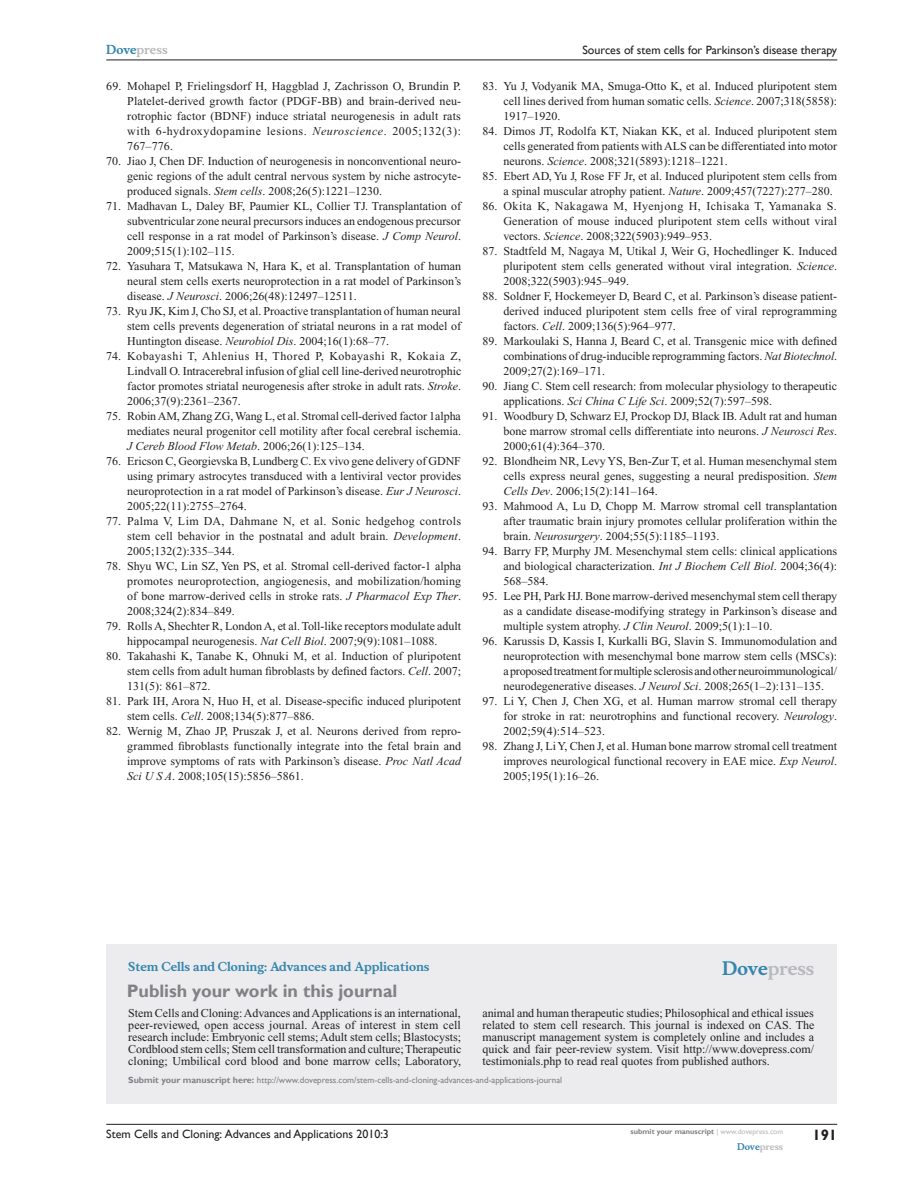
<style>
.page{position:relative;width:918px;height:1188px;background:#fff}
.page>*{position:absolute;margin:0;border:0;box-sizing:border-box;transform-origin:0 0}
.t1{font:700 18px "Gill Sans";color:#808285}
.t2{font:700 18px "Musee";color:#b8b9bc}
.t3{font:700 15px "Gill Sans";color:#231f20}
.t4{font:12px/15px "Times New Roman";color:#231f20;text-align:justify}
.t5{font:12px "Gill Sans";color:#231f20}
.t6{font:700 12px "Musee";color:#3485ae}
.t7{font:700 12px "Musee";color:#b8b9bc}
.t8{font:9px "Gill Sans";color:#808285}
.t9{font:700 9px "Musee";color:#b8b9bc}
.t10{font:700 7.5px "Gill Sans";color:#808285}
.s1{color:#3485ae}
.s2{font-style:italic}
.s3{font-weight:700}
.s4{font-weight:400;color:#b8b9bc}
</style>
<div class="page">
<div style="left:106px;top:944px;width:731px;height:159px;background:#ececee"></div>
<hr style="left:106px;top:1124px;width:731px;height:1px;background:#231f20">
<hr style="left:106px;top:60px;width:731px;height:1px;background:#231f20">
<p class="t7" style="left:106px;top:43px;width:63px"><span class="s1">Dove</span>press</p>
<p class="t4" style="left:127px;top:79px;width:336px;text-indent:-21px">69. Mohapel P, Frielingsdorf H, Haggblad J, Zachrisson O, Brundin P.<br>Platelet-derived growth factor (PDGF-BB) and brain-derived neu&shy;rotrophic factor (BDNF) induce striatal neurogenesis in adult rats with 6-hydroxydopamine lesions. <span class="s2">Neuroscience</span>. 2005;132(3):<br>767–776.</p>
<p class="t4" style="left:127px;top:154px;width:335px;text-indent:-21px">70. Jiao J, Chen DF. Induction of neurogenesis in nonconventional neuro&shy;genic regions of the adult central nervous system by niche astrocyte&shy;produced signals. <span class="s2">Stem cells</span>. 2008;26(5):1221–1230.</p>
<p class="t4" style="left:127px;top:199px;width:335px;text-indent:-21px">71. Madhavan L, Daley BF, Paumier KL, Collier TJ. Transplantation of subventricular zone neural precursors induces an endogenous precursor cell response in a rat model of Parkinson’s disease. <span class="s2">J Comp Neurol</span>.<br>2009;515(1):102–115.</p>
<p class="t4" style="left:127px;top:259px;width:335px;text-indent:-21px">72. Yasuhara T, Matsukawa N, Hara K, et al. Transplantation of human neural stem cells exerts neuroprotection in a rat model of Parkinson’s disease. <span class="s2">J Neurosci</span>. 2006;26(48):12497–12511.</p>
<p class="t4" style="left:127px;top:304px;width:335px;text-indent:-21px">73. Ryu JK, Kim J, Cho SJ, et al. Proactive transplantation of human neural stem cells prevents degeneration of striatal neurons in a rat model of Huntington disease. <span class="s2">Neurobiol Dis</span>. 2004;16(1):68–77.</p>
<p class="t4" style="left:127px;top:349px;width:336px;text-indent:-21px">74. Kobayashi T, Ahlenius H, Thored P, Kobayashi R, Kokaia Z, Lindvall O. Intracerebral infusion of glial cell line-derived neurotrophic factor promotes striatal neurogenesis after stroke in adult rats. <span class="s2">Stroke</span>.<br>2006;37(9):2361–2367.</p>
<p class="t4" style="left:127px;top:409px;width:335px;text-indent:-21px">75. Robin AM, Zhang ZG, Wang L, et al. Stromal cell-derived factor 1alpha mediates neural progenitor cell motility after focal cerebral ischemia.<br><span class="s2">J Cereb Blood Flow Metab</span>. 2006;26(1):125–134.</p>
<p class="t4" style="left:127px;top:454px;width:335px;text-indent:-21px">76. Ericson C, Georgievska B, Lundberg C. Ex vivo gene delivery of GDNF using primary astrocytes transduced with a lentiviral vector provides neuroprotection in a rat model of Parkinson’s disease. <span class="s2">Eur J Neurosci</span>.<br>2005;22(11):2755–2764.</p>
<p class="t4" style="left:127px;top:514px;width:335px;text-indent:-21px">77. Palma V, Lim DA, Dahmane N, et al. Sonic hedgehog controls stem cell behavior in the postnatal and adult brain. <span class="s2">Development</span>.<br>2005;132(2):335–344.</p>
<p class="t4" style="left:127px;top:559px;width:336px;text-indent:-21px">78. Shyu WC, Lin SZ, Yen PS, et al. Stromal cell-derived factor-1 alpha promotes neuroprotection, angiogenesis, and mobilization/homing of bone marrow-derived cells in stroke rats. <span class="s2">J Pharmacol Exp Ther</span>.<br>2008;324(2):834–849.</p>
<p class="t4" style="left:106px;top:619px;width:356px;text-align:center">79. Rolls A, Shechter R, London A, et al. Toll-like receptors modulate adult hippocampal neurogenesis. <span class="s2">Nat Cell Biol</span>. 2007;9(9):1081–1088.</p>
<p class="t4" style="left:127px;top:649px;width:335px;text-indent:-21px">80. Takahashi K, Tanabe K, Ohnuki M, et al. Induction of pluripotent stem cells from adult human fibroblasts by defined factors. <span class="s2">Cell</span>. 2007; 131(5): 861–872.</p>
<p class="t4" style="left:127px;top:694px;width:335px;text-indent:-21px">81. Park IH, Arora N, Huo H, et al. Disease-specific induced pluripotent stem cells. <span class="s2">Cell</span>. 2008;134(5):877–886.</p>
<p class="t4" style="left:127px;top:724px;width:335px;text-indent:-21px">82. Wernig M, Zhao JP, Pruszak J, et al. Neurons derived from repro&shy;grammed fibroblasts functionally integrate into the fetal brain and improve symptoms of rats with Parkinson’s disease. <span class="s2">Proc Natl Acad Sci U S A</span>. 2008;105(15):5856–5861.</p>
<p class="t5" style="left:582px;top:43px;width:256px">Sources of stem cells for Parkinson’s disease therapy</p>
<p class="t4" style="left:503px;top:79px;width:335px;text-indent:-21px">83. Yu J, Vodyanik MA, Smuga-Otto K, et al. Induced pluripotent stem cell lines derived from human somatic cells. <span class="s2">Science</span>. 2007;318(5858):<br>1917–1920.</p>
<p class="t4" style="left:503px;top:124px;width:335px;text-indent:-21px">84. Dimos JT, Rodolfa KT, Niakan KK, et al. Induced pluripotent stem cells generated from patients with ALS can be differentiated into motor neurons. <span class="s2">Science</span>. 2008;321(5893):1218–1221.</p>
<p class="t4" style="left:503px;top:169px;width:335px;text-indent:-21px">85. Ebert AD, Yu J, Rose FF Jr, et al. Induced pluripotent stem cells from a spinal muscular atrophy patient. <span class="s2">Nature</span>. 2009;457(7227):277–280.</p>
<p class="t4" style="left:503px;top:199px;width:335px;text-indent:-21px">86. Okita K, Nakagawa M, Hyenjong H, Ichisaka T, Yamanaka S.<br>Generation of mouse induced pluripotent stem cells without viral vectors. <span class="s2">Science</span>. 2008;322(5903):949–953.</p>
<p class="t4" style="left:503px;top:244px;width:335px;text-indent:-21px">87. Stadtfeld M, Nagaya M, Utikal J, Weir G, Hochedlinger K. Induced pluripotent stem cells generated without viral integration. <span class="s2">Science</span>.<br>2008;322(5903):945–949.</p>
<p class="t4" style="left:503px;top:289px;width:335px;text-indent:-21px">88. Soldner F, Hockemeyer D, Beard C, et al. Parkinson’s disease patient&shy;derived induced pluripotent stem cells free of viral reprogramming factors. <span class="s2">Cell</span>. 2009;136(5):964–977.</p>
<p class="t4" style="left:503px;top:334px;width:335px;text-indent:-21px">89. Markoulaki S, Hanna J, Beard C, et al. Transgenic mice with defined combinations of drug-inducible reprogramming factors. <span class="s2">Nat Biotechnol</span>.<br>2009;27(2):169–171.</p>
<p class="t4" style="left:503px;top:379px;width:335px;text-indent:-21px">90. Jiang C. Stem cell research: from molecular physiology to therapeutic applications. <span class="s2">Sci China C Life Sci</span>. 2009;52(7):597–598.</p>
<p class="t4" style="left:503px;top:409px;width:335px;text-indent:-21px">91. Woodbury D, Schwarz EJ, Prockop DJ, Black IB. Adult rat and human bone marrow stromal cells differentiate into neurons. <span class="s2">J Neurosci Res</span>.<br>2000;61(4):364–370.</p>
<p class="t4" style="left:503px;top:454px;width:335px;text-indent:-21px">92. Blondheim NR, Levy YS, Ben-Zur T, et al. Human mesenchymal stem cells express neural genes, suggesting a neural predisposition. <span class="s2">Stem Cells Dev</span>. 2006;15(2):141–164.</p>
<p class="t4" style="left:503px;top:499px;width:335px;text-indent:-21px">93. Mahmood A, Lu D, Chopp M. Marrow stromal cell transplantation after traumatic brain injury promotes cellular proliferation within the brain. <span class="s2">Neurosurgery</span>. 2004;55(5):1185–1193.</p>
<p class="t4" style="left:503px;top:544px;width:335px;text-indent:-21px">94. Barry FP, Murphy JM. Mesenchymal stem cells: clinical applications and biological characterization. <span class="s2">Int J Biochem Cell Biol</span>. 2004;36(4):<br>568–584.</p>
<p class="t4" style="left:503px;top:589px;width:335px;text-indent:-21px">95. Lee PH, Park HJ. Bone marrow-derived mesenchymal stem cell therapy as a candidate disease-modifying strategy in Parkinson’s disease and multiple system atrophy. <span class="s2">J Clin Neurol</span>. 2009;5(1):1–10.</p>
<p class="t4" style="left:503px;top:634px;width:335px;text-indent:-21px">96. Karussis D, Kassis I, Kurkalli BG, Slavin S. Immunomodulation and neuroprotection with mesenchymal bone marrow stem cells (MSCs): a proposed treatment for multiple sclerosis and other neuroimmunological/ neurodegenerative diseases. <span class="s2">J Neurol Sci</span>. 2008;265(1–2):131–135.</p>
<p class="t4" style="left:503px;top:694px;width:335px;text-indent:-21px">97. Li Y, Chen J, Chen XG, et al. Human marrow stromal cell therapy for stroke in rat: neurotrophins and functional recovery. <span class="s2">Neurology</span>.<br>2002;59(4):514–523.</p>
<p class="t4" style="left:503px;top:739px;width:335px;text-indent:-21px">98. Zhang J, Li Y, Chen J, et al. Human bone marrow stromal cell treatment improves neurological functional recovery in EAE mice. <span class="s2">Exp Neurol</span>.<br>2005;195(1):16–26.</p>
<p class="t6" style="left:128px;top:959px;width:303px">Stem Cells and Cloning: Advances and Applications</p>
<h1 class="t1" style="left:127px;top:980px;width:272px">Publish your work in this journal</h1>
<h1 class="t2" style="left:722px;top:958px;width:94px"><span class="s1">Dove</span>press</h1>
<p class="t4" style="left:128px;top:1007px;width:335px;line-height:12px">Stem Cells and Cloning: Advances and Applications is an international, peer-reviewed, open access journal. Areas of interest in stem cell research include: Embryonic cell stems; Adult stem cells; Blastocysts; Cordblood stem cells; Stem cell transformation and culture; Therapeutic cloning; Umbilical cord blood and bone marrow cells; Laboratory,</p>
<p class="t4" style="left:482px;top:1007px;width:334px;line-height:12px">animal and human therapeutic studies; Philosophical and ethical issues related to stem cell research. This journal is indexed on CAS. The manuscript management system is completely online and includes a quick and fair peer-review system. Visit http://www.dovepress.com/ testimonials.php to read real quotes from published authors.</p>
<p class="t8" style="left:128px;top:1075px;width:435px"><span class="s3">Submit your manuscript here:</span> http://www.dovepress.com/stem-cells-and-cloning-advances-and-applications-journal</p>
<p class="t5" style="left:106px;top:1127px;width:284px">Stem Cells and Cloning: Advances and Applications 2010:3</p>
<p class="t10" style="left:631px;top:1127px;width:154px">submit your manuscript <span class="s4">| www.dovepress.com</span></p>
<p class="t9" style="left:737px;top:1141px;width:48px"><span class="s1">Dove</span>press</p>
<p class="t3" style="left:812px;top:1126px;width:26px">191</p>
</div>
